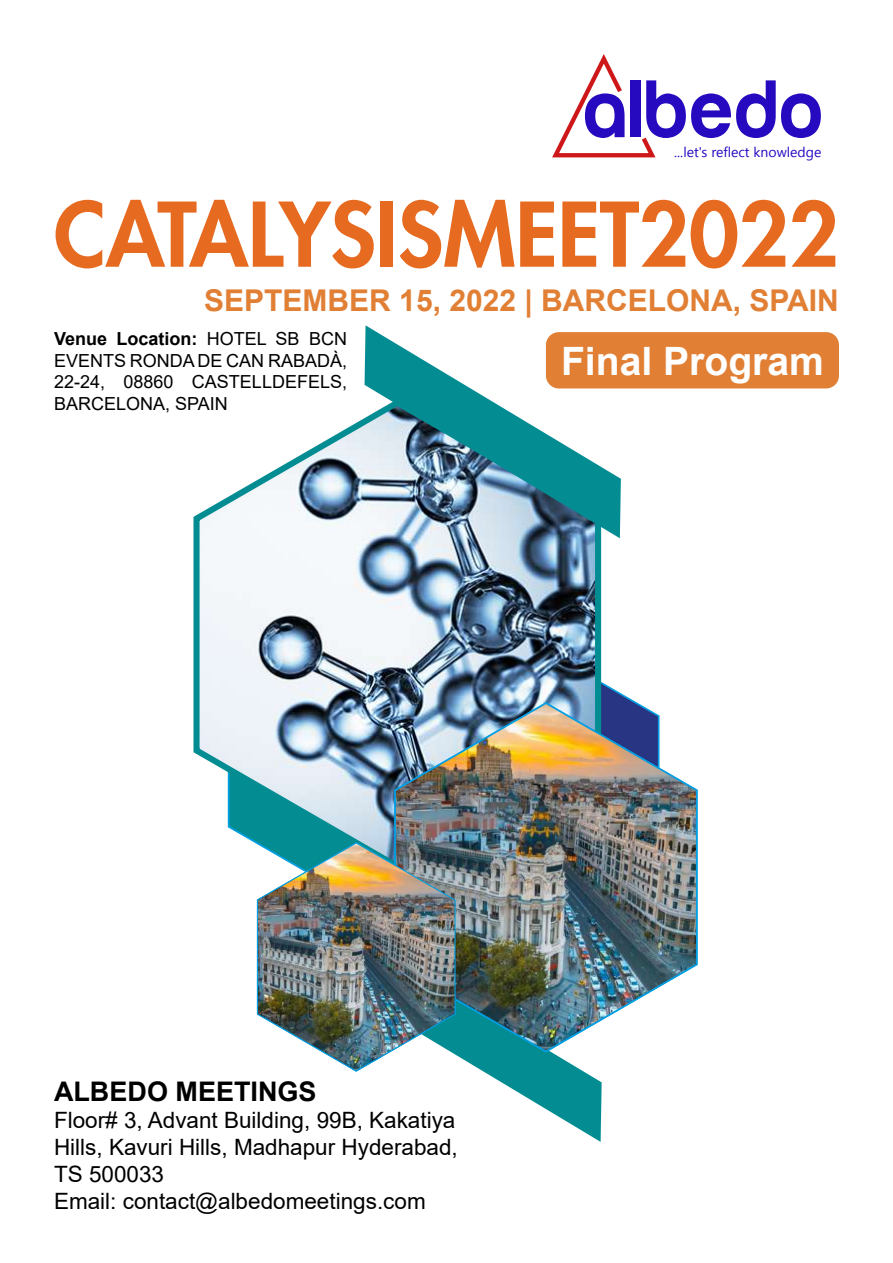
<style>
.page{position:relative;width:893px;height:1263px;background:#fff}
.page>*{position:absolute;margin:0;border:0;box-sizing:border-box;transform-origin:0 0}
.t1{font:800 86.55px "Futura";color:#e66a1f}
.t2{font:500 84.15px "Run";color:#260abf}
.t3{font:700 39.15px "Arial";color:#fff}
.t4{font:700 30px "Arial";color:#e17f34}
.t5{font:700 27px "Arial";color:#000}
.t6{font:22.5px/27px "Arial";color:#000}
.t7{font:18px/21.6px "Arial";color:#000;text-align:justify}
.t8{font:13.95px "Segoe UI Emoji";color:#260abf}
.s1{font-weight:700}
</style>
<div class="page">
<svg style="left:456px;top:1053px;width:146px;height:89px"></svg>
<img style="left:193px;top:418px;width:413px;height:426px">
<svg style="left:365px;top:325px;width:256px;height:213px"></svg>
<div style="left:546px;top:332px;width:293px;height:56px;background:#e17f34;border-radius:13px"></div>
<svg style="left:552px;top:54px;width:104px;height:104px"></svg>
<img style="left:393px;top:701px;width:305px;height:352px">
<img style="left:256px;top:842px;width:200px;height:230px">
<h2 class="t2" style="left:582px;top:77px;width:242px">albedo</h2>
<p class="t8" style="left:683px;top:144px;width:26px">● ▼▲</p>
<p class="t8" style="left:728px;top:144px;width:64px">● ▼ ■□●</p>
<h1 class="t1" style="left:54px;top:180px;width:786px">CATALYSISMEET2022</h1>
<h3 class="t4" style="left:204px;top:279px;width:636px">SEPTEMBER 15, 2022 | BARCELONA, SPAIN</h3>
<p class="t7" style="left:54px;top:328px;width:295px"><span class="s1">Venue Location:</span> HOTEL SB BCN EVENTS RONDA DE CAN RABADÀ, 22-24, 08860 CASTELLDEFELS, BARCELONA, SPAIN</p>
<h3 class="t3" style="left:561px;top:333px;width:264px">Final Program</h3>
<p class="t5" style="left:54px;top:1072px;width:264px">ALBEDO MEETINGS</p>
<p class="t6" style="left:54px;top:1106px;width:405px">Floor# 3, Advant Building, 99B, Kakatiya<br>Hills, Kavuri Hills, Madhapur Hyderabad,<br>TS 500033<br>Email: contact@albedomeetings.com</p>
</div>
